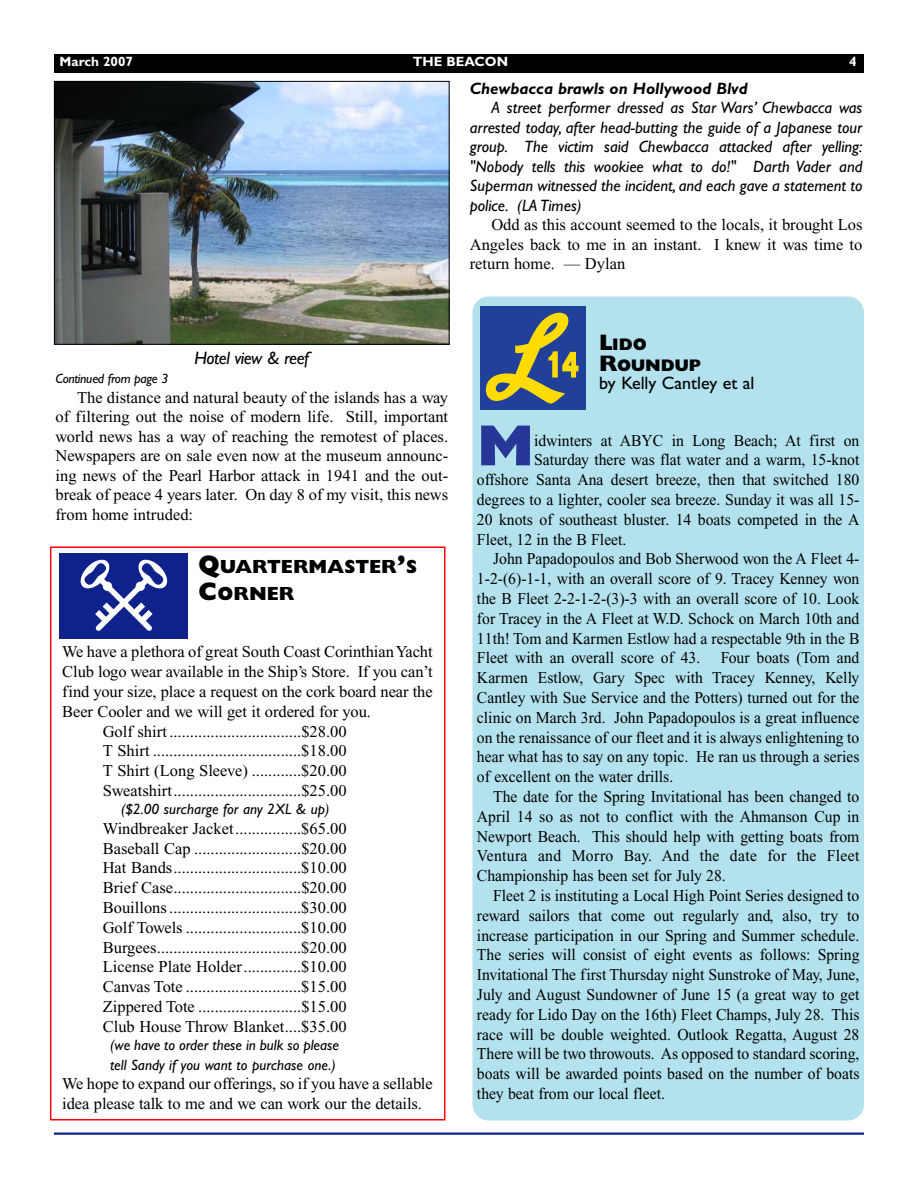
<style>
.page{position:relative;width:918px;height:1188px;background:#fff}
.page>*{position:absolute;margin:0;border:0;box-sizing:border-box;transform-origin:0 0}
.t1{font:800 58.35px "Gill Sans";color:#273797}
.t2{font:800 19.2px/27px "Gill Sans";color:#000}
.t3{font:18px "Gill Sans";color:#000}
.t4{font:italic 18px "Gill Sans";letter-spacing:-.02em;color:#000}
.t5{font:800 16.8px/21.6px "Gill Sans";color:#000}
.t6{font:16.5px "Times New Roman";color:#000;scale:.95 1}
.t7{font:16.5px/19.8px "Times New Roman";color:#000;text-align:justify}
.t8{font:italic 16.5px/19.5px "Gill Sans";color:#000;text-align:justify}
.t9{font:16.5px "Times New Roman";letter-spacing:.02em;color:#000;scale:.95 1}
.t10{font:italic 700 16.5px "Gill Sans";color:#000}
.t11{font:italic 15px/19.2px "Gill Sans";color:#000}
.t12{font:700 13.5px "Gill Sans";color:#fff}
.t13{font:italic 13.5px "Gill Sans";letter-spacing:-.02em;color:#000}
.s1{font-size:25.5px}
.s2{font-size:22.5px}
</style>
<div class="page">
<img style="left:56px;top:83px;width:392px;height:260px">
<div style="left:54px;top:81px;width:396px;height:264px;border:1px solid #000"></div>
<hr style="left:54px;top:1133px;width:810px;height:2px;background:#10218b">
<div style="left:472px;top:296px;width:392px;height:824px;background:#b3e2ee;border-radius:16px"></div>
<hr style="left:54px;top:1132px;width:810px;height:2px;background:#10218b">
<div style="left:54px;top:54px;width:810px;height:19px;background:#000"></div>
<div style="left:480px;top:306px;width:106px;height:104px;background:#214099"></div>
<svg style="left:486px;top:312px;width:93px;height:92px"></svg>
<div style="left:50px;top:546px;width:396px;height:574px;border:2px solid #ff000f"></div>
<div style="left:60px;top:553px;width:128px;height:86px;background:#0f218b"></div>
<svg style="left:80px;top:559px;width:88px;height:72px"></svg>
<p class="t12" style="left:60px;top:57px;width:75px">March 2007</p>
<p class="t12" style="left:413px;top:57px;width:97px">THE BEACON</p>
<p class="t12" style="left:849px;top:57px;width:9px">4</p>
<p class="t10" style="left:470px;top:82px;width:280px">Chewbacca brawls on Hollywood Blvd</p>
<p class="t8" style="left:470px;top:100px;width:394px;text-indent:22px">A street performer dressed as Star Wars’ Chewbacca was arrested today, after head-butting the guide of a Japanese tour group. The victim said Chewbacca attacked after yelling: "Nobody tells this wookiee what to do!" Darth Vader and Superman witnessed the incident, and each gave a statement to police. (LA Times)</p>
<p class="t7" style="left:470px;top:217px;width:394px;text-indent:22px">Odd as this account seemed to the locals, it brought Los Angeles back to me in an instant. I knew it was time to return home. — Dylan</p>
<p class="t4" style="left:194px;top:351px;width:116px">Hotel view &amp; reef</p>
<p class="t13" style="left:56px;top:374px;width:114px">Continued from page 3</p>
<p class="t7" style="left:55px;top:389px;width:394px;text-indent:22px">The distance and natural beauty of the islands has a way of filtering out the noise of modern life. Still, important world news has a way of reaching the remotest of places.<br>Newspapers are on sale even now at the museum announc&shy;ing news of the Pearl Harbor attack in 1941 and the out&shy;break of peace 4 years later. On day 8 of my visit, this news from home intruded:</p>
<p class="t2" style="left:198px;top:555px;width:220px"><span class="s1">Q</span>UARTERMASTER<span class="s1">’</span>S<br><span class="s1">C</span>ORNER</p>
<p class="t7" style="left:62px;top:643px;width:372px">We have a plethora of great South Coast Corinthian Yacht</p>
<p class="t7" style="left:62px;top:663px;width:372px">Club logo wear available in the Ship’s Store. If you can’t</p>
<p class="t7" style="left:62px;top:683px;width:372px">find your size, place a request on the cork board near the</p>
<p class="t7" style="left:62px;top:703px;width:310px">Beer Cooler and we will get it ordered for you.</p>
<p class="t7" style="left:103px;top:723px;width:245px">Golf shirt ................................$28.00</p>
<p class="t7" style="left:103px;top:742px;width:245px">T Shirt ....................................$18.00</p>
<p class="t7" style="left:103px;top:762px;width:245px">T Shirt (Long Sleeve) ............$20.00</p>
<p class="t7" style="left:103px;top:782px;width:245px">Sweatshirt...............................$25.00</p>
<p class="t11" style="left:121px;top:802px;width:210px">($2.00 surcharge for any 2XL &amp; up)</p>
<p class="t7" style="left:103px;top:820px;width:245px">Windbreaker Jacket................$65.00<br>Baseball Cap ..........................$20.00<br>Hat Bands...............................$10.00<br>Brief Case...............................$20.00<br>Bouillons ................................$30.00<br>Golf Towels ............................$10.00<br>Burgees...................................$20.00<br>License Plate Holder..............$10.00<br>Canvas Tote ............................$15.00<br>Zippered Tote .........................$15.00<br>Club House Throw Blanket....$35.00</p>
<p class="t11" style="left:110px;top:1037px;width:230px">(we have to order these in bulk so please tell Sandy if you want to purchase one.)</p>
<p class="t7" style="left:62px;top:1075px;width:372px">We hope to expand our offerings, so if you have a sellable idea please talk to me and we can work our the details.</p>
<p class="t5" style="left:599px;top:335px;width:103px"><span class="s2">L</span>IDO<br><span class="s2">R</span>OUNDUP</p>
<p class="t3" style="left:599px;top:376px;width:157px">by Kelly Cantley et al</p>
<h1 class="t1" style="left:477px;top:426px;width:59px">M</h1>
<p class="t6" style="left:534px;top:434px;width:344px">idwinters at ABYC in Long Beach; At first on</p>
<p class="t6" style="left:534px;top:454px;width:344px">Saturday there was flat water and a warm, 15-knot</p>
<p class="t6" style="left:477px;top:474px;width:404px">offshore Santa Ana desert breeze, then that switched 180</p>
<p class="t6" style="left:477px;top:493px;width:404px">degrees to a lighter, cooler sea breeze. Sunday it was all 15-</p>
<p class="t6" style="left:477px;top:513px;width:404px">20 knots of southeast bluster. 14 boats competed in the A</p>
<p class="t6" style="left:477px;top:533px;width:159px">Fleet, 12 in the B Fleet.</p>
<p class="t6" style="left:493px;top:553px;width:387px">John Papadopoulos and Bob Sherwood won the A Fleet 4-</p>
<p class="t6" style="left:477px;top:573px;width:404px">1-2-(6)-1-1, with an overall score of 9. Tracey Kenney won</p>
<p class="t6" style="left:477px;top:592px;width:404px">the B Fleet 2-2-1-2-(3)-3 with an overall score of 10. Look</p>
<p class="t6" style="left:477px;top:612px;width:404px">for Tracey in the A Fleet at W.D. Schock on March 10th and</p>
<p class="t6" style="left:477px;top:632px;width:404px">11th! Tom and Karmen Estlow had a respectable 9th in the B</p>
<p class="t6" style="left:477px;top:652px;width:404px">Fleet with an overall score of 43. Four boats (Tom and</p>
<p class="t6" style="left:477px;top:672px;width:404px">Karmen Estlow, Gary Spec with Tracey Kenney, Kelly</p>
<p class="t6" style="left:477px;top:691px;width:404px">Cantley with Sue Service and the Potters) turned out for the</p>
<p class="t6" style="left:477px;top:711px;width:404px">clinic on March 3rd. John Papadopoulos is a great influence</p>
<p class="t6" style="left:477px;top:731px;width:404px">on the renaissance of our fleet and it is always enlightening to</p>
<p class="t6" style="left:477px;top:751px;width:404px">hear what has to say on any topic. He ran us through a series</p>
<p class="t6" style="left:477px;top:771px;width:208px">of excellent on the water drills.</p>
<p class="t6" style="left:493px;top:790px;width:387px">The date for the Spring Invitational has been changed to</p>
<p class="t6" style="left:477px;top:810px;width:404px">April 14 so as not to conflict with the Ahmanson Cup in</p>
<p class="t6" style="left:477px;top:830px;width:404px">Newport Beach. This should help with getting boats from</p>
<p class="t9" style="left:477px;top:850px;width:404px">Ventura and Morro Bay. And the date for the Fleet</p>
<p class="t6" style="left:477px;top:870px;width:263px">Championship has been set for July 28.</p>
<p class="t6" style="left:493px;top:889px;width:387px">Fleet 2 is instituting a Local High Point Series designed to</p>
<p class="t6" style="left:477px;top:909px;width:404px">reward sailors that come out regularly and, also, try to</p>
<p class="t6" style="left:477px;top:929px;width:404px">increase participation in our Spring and Summer schedule.</p>
<p class="t6" style="left:477px;top:949px;width:404px">The series will consist of eight events as follows: Spring</p>
<p class="t6" style="left:477px;top:969px;width:404px">Invitational The first Thursday night Sunstroke of May, June,</p>
<p class="t6" style="left:477px;top:988px;width:404px">July and August Sundowner of June 15 (a great way to get</p>
<p class="t6" style="left:477px;top:1008px;width:404px">ready for Lido Day on the 16th) Fleet Champs, July 28. This</p>
<p class="t6" style="left:477px;top:1028px;width:404px">race will be double weighted. Outlook Regatta, August 28</p>
<p class="t6" style="left:477px;top:1048px;width:404px">There will be two throwouts. As opposed to standard scoring,</p>
<p class="t6" style="left:477px;top:1068px;width:404px">boats will be awarded points based on the number of boats</p>
<p class="t6" style="left:477px;top:1087px;width:199px">they beat from our local fleet.</p>
</div>
